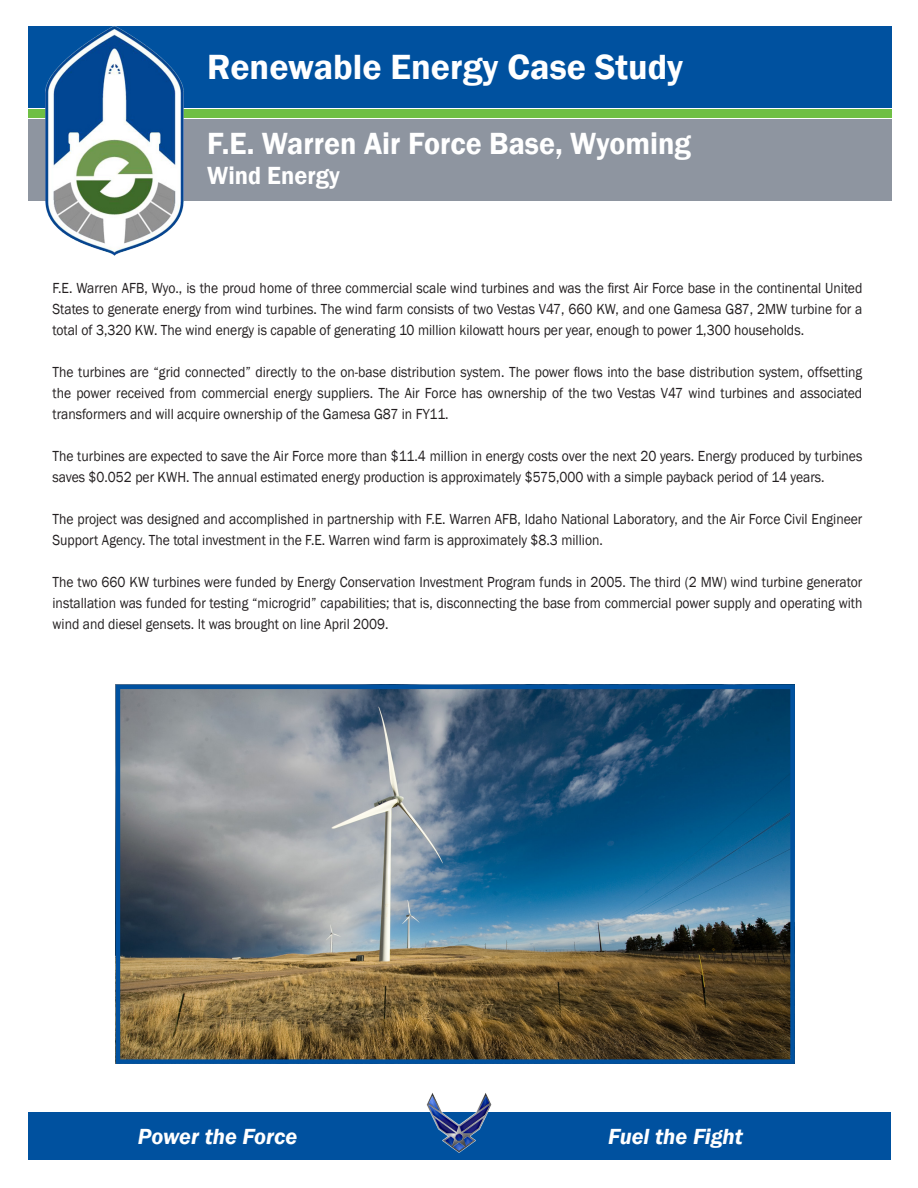
<style>
.page{position:relative;width:918px;height:1188px;background:#fff}
.page>*{position:absolute;margin:0;border:0;box-sizing:border-box;transform-origin:0 0}
.t1{font:600 36px "Franklin Gothic";color:#fff}
.t2{font:600 31.5px "Franklin Gothic";color:#fff;scale:.95 1}
.t3{font:600 25.5px "Franklin Gothic";color:#fff;scale:.95 1}
.t4{font:italic 600 22.5px "Franklin Gothic";color:#fff}
.t5{font:15px/21px "Franklin Gothic";color:#231f20;text-align:justify;scale:.91 1}
</style>
<div class="page">
<div style="left:28px;top:26px;width:863px;height:81px;background:#00519f"></div>
<div style="left:28px;top:119px;width:863px;height:82px;background:#8e95a0"></div>
<div style="left:28px;top:109px;width:863px;height:8px;background:#6fbf44"></div>
<img style="left:45px;top:26px;width:138px;height:229px">
<img style="left:121px;top:690px;width:669px;height:369px">
<div style="left:116px;top:685px;width:679px;height:379px;border:4px solid #00519f"></div>
<div style="left:28px;top:1113px;width:863px;height:47px;background:#00519f"></div>
<img style="left:425px;top:1093px;width:67px;height:60px">
<p class="t1" style="left:207px;top:45px;width:477px">Renewable Energy Case Study</p>
<p class="t2" style="left:207px;top:124px;width:511px">F.E. Warren Air Force Base, Wyoming</p>
<p class="t3" style="left:207px;top:160px;width:141px">Wind Energy</p>
<p class="t5" style="left:52px;top:278px;width:892px">F.E. Warren AFB, Wyo., is the proud home of three commercial scale wind turbines and was the first Air Force base in the continental United States to generate energy from wind turbines. The wind farm consists of two Vestas V47, 660 KW, and one Gamesa G87, 2MW turbine for a total of 3,320 KW. The wind energy is capable of generating 10 million kilowatt hours per year, enough to power 1,300 households.</p>
<p class="t5" style="left:52px;top:362px;width:891px">The turbines are “grid connected” directly to the on-base distribution system. The power flows into the base distribution system, offsetting the power received from commercial energy suppliers. The Air Force has ownership of the two Vestas V47 wind turbines and associated transformers and will acquire ownership of the Gamesa G87 in FY11.</p>
<p class="t5" style="left:52px;top:446px;width:891px">The turbines are expected to save the Air Force more than $11.4 million in energy costs over the next 20 years. Energy produced by turbines saves $0.052 per KWH. The annual estimated energy production is approximately $575,000 with a simple payback period of 14 years.</p>
<p class="t5" style="left:52px;top:509px;width:892px">The project was designed and accomplished in partnership with F.E. Warren AFB, Idaho National Laboratory, and the Air Force Civil Engineer<br>Support Agency. The total investment in the F.E. Warren wind farm is approximately $8.3 million.</p>
<p class="t5" style="left:52px;top:572px;width:892px">The two 660 KW turbines were funded by Energy Conservation Investment Program funds in 2005. The third (2 MW) wind turbine generator installation was funded for testing “microgrid” capabilities; that is, disconnecting the base from commercial power supply and operating with wind and diesel gensets. It was brought on line April 2009.</p>
<p class="t4" style="left:138px;top:1122px;width:161px">Power the Force</p>
<p class="t4" style="left:608px;top:1122px;width:136px">Fuel the Fight</p>
</div>
